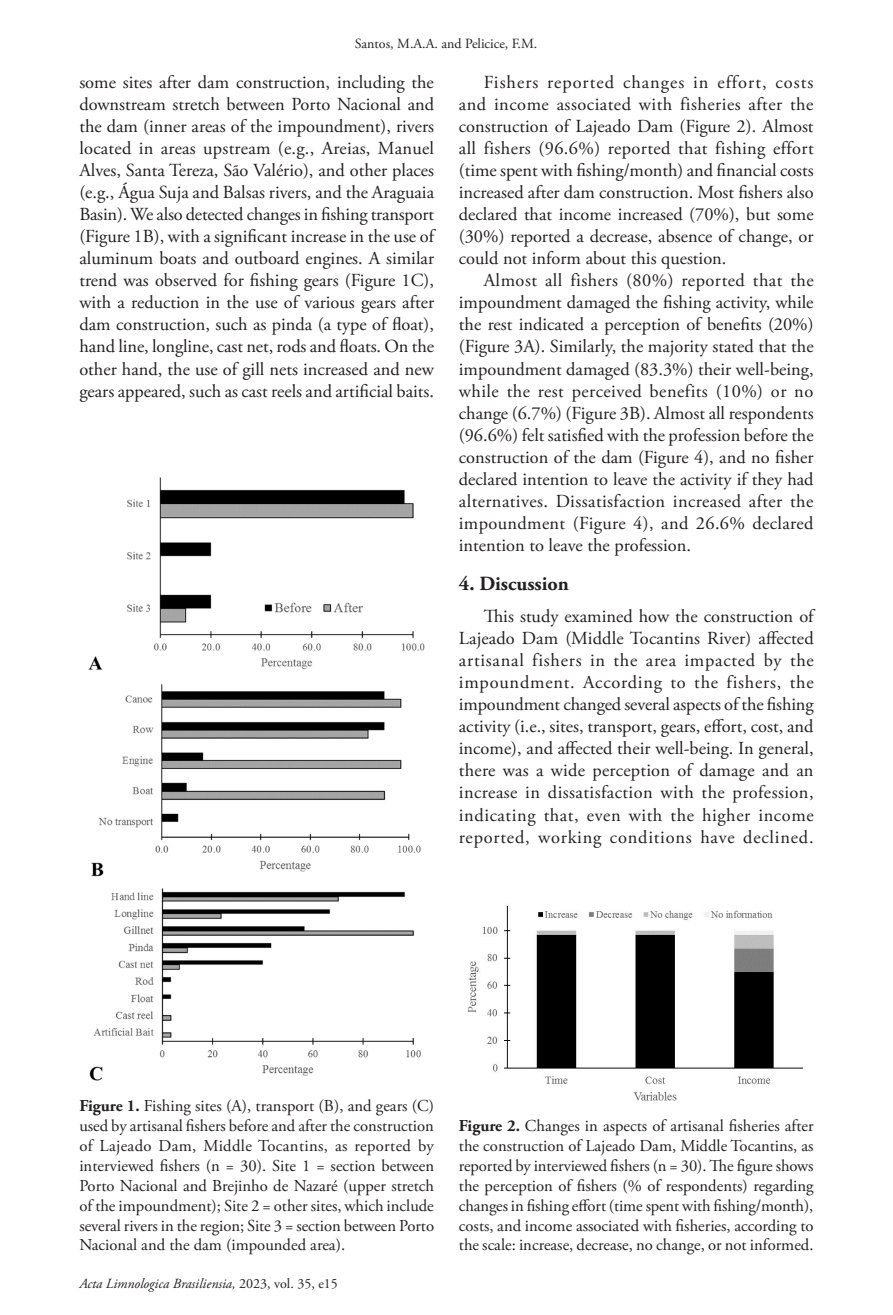
<style>
.page{position:relative;width:893px;height:1315px;background:#fff}
.page>*{position:absolute;margin:0;border:0;box-sizing:border-box;transform-origin:0 0}
.Heading1{font:700 20.12px "Adobe Garamond Pro";color:#231f20}
.Paragraph{font:18.38px/22.1px "Adobe Garamond Pro";color:#231f20;text-align:justify}
.FigureCaption{font:16.62px/19.9px "Adobe Garamond Pro";color:#231f20;text-align:justify}
.t1{font:italic 14px "Adobe Garamond Pro";color:#231f20}
.t2{font:14px "Adobe Garamond Pro";color:#231f20}
.s1{font-weight:700}
.s2{font-style:normal}
</style>
<div class="page">
<img style="left:88px;top:477px;width:337px;height:604px">
<img style="left:467px;top:905px;width:337px;height:196px">
<p class="t2" style="left:355px;top:35px;width:184px">Santos, M.A.A. and Pelicice, F.M.</p>
<p class="Paragraph" style="left:79px;top:72px;width:356px">some sites after dam construction, including the downstream stretch between Porto Nacional and the dam (inner areas of the impoundment), rivers located in areas upstream (e.g., Areias, Manuel Alves, Santa Tereza, São Valério), and other places (e.g., Água Suja and Balsas rivers, and the Araguaia Basin). We also detected changes in fishing transport (Figure 1B), with a significant increase in the use of aluminum boats and outboard engines. A similar trend was observed for fishing gears (Figure 1C), with a reduction in the use of various gears after dam construction, such as pinda (a type of float), hand line, longline, cast net, rods and floats. On the other hand, the use of gill nets increased and new gears appeared, such as cast reels and artificial baits.</p>
<p class="Paragraph" style="left:459px;top:72px;width:356px;text-indent:25px">Fishers reported changes in effort, costs and income associated with fisheries after the construction of Lajeado Dam (Figure 2). Almost all fishers (96.6%) reported that fishing effort (time spent with fishing/month) and financial costs increased after dam construction. Most fishers also declared that income increased (70%), but some (30%) reported a decrease, absence of change, or could not inform about this question.</p>
<p class="Paragraph" style="left:459px;top:270px;width:356px;text-indent:25px">Almost all fishers (80%) reported that the impoundment damaged the fishing activity, while the rest indicated a perception of benefits (20%) (Figure 3A). Similarly, the majority stated that the impoundment damaged (83.3%) their well-being, while the rest perceived benefits (10%) or no change (6.7%) (Figure 3B). Almost all respondents (96.6%) felt satisfied with the profession before the construction of the dam (Figure 4), and no fisher declared intention to leave the activity if they had alternatives. Dissatisfaction increased after the impoundment (Figure 4), and 26.6% declared intention to leave the profession.</p>
<p class="Heading1" style="left:459px;top:572px;width:112px">4. Discussion</p>
<p class="Paragraph" style="left:459px;top:606px;width:356px;text-indent:25px">This study examined how the construction of Lajeado Dam (Middle Tocantins River) affected artisanal fishers in the area impacted by the impoundment. According to the fishers, the impoundment changed several aspects of the fishing activity (i.e., sites, transport, gears, effort, cost, and income), and affected their well-being. In general, there was a wide perception of damage and an increase in dissatisfaction with the profession, indicating that, even with the higher income reported, working conditions have declined.</p>
<p class="FigureCaption" style="left:79px;top:1096px;width:356px"><span class="s1">Figure 1.</span> Fishing sites (A), transport (B), and gears (C) used by artisanal fishers before and after the construction of Lajeado Dam, Middle Tocantins, as reported by interviewed fishers (n = 30). Site 1 = section between Porto Nacional and Brejinho de Nazaré (upper stretch of the impoundment); Site 2 = other sites, which include several rivers in the region; Site 3 = section between Porto Nacional and the dam (impounded area).</p>
<p class="t1" style="left:79px;top:1275px;width:260px">Acta Limnologica Brasiliensia, <span class="s2">2023, vol. 35, e15</span></p>
<p class="FigureCaption" style="left:459px;top:1116px;width:356px"><span class="s1">Figure 2.</span> Changes in aspects of artisanal fisheries after the construction of Lajeado Dam, Middle Tocantins, as reported by interviewed fishers (n = 30). The figure shows the perception of fishers (% of respondents) regarding changes in fishing effort (time spent with fishing/month), costs, and income associated with fisheries, according to the scale: increase, decrease, no change, or not informed.</p>
</div>
